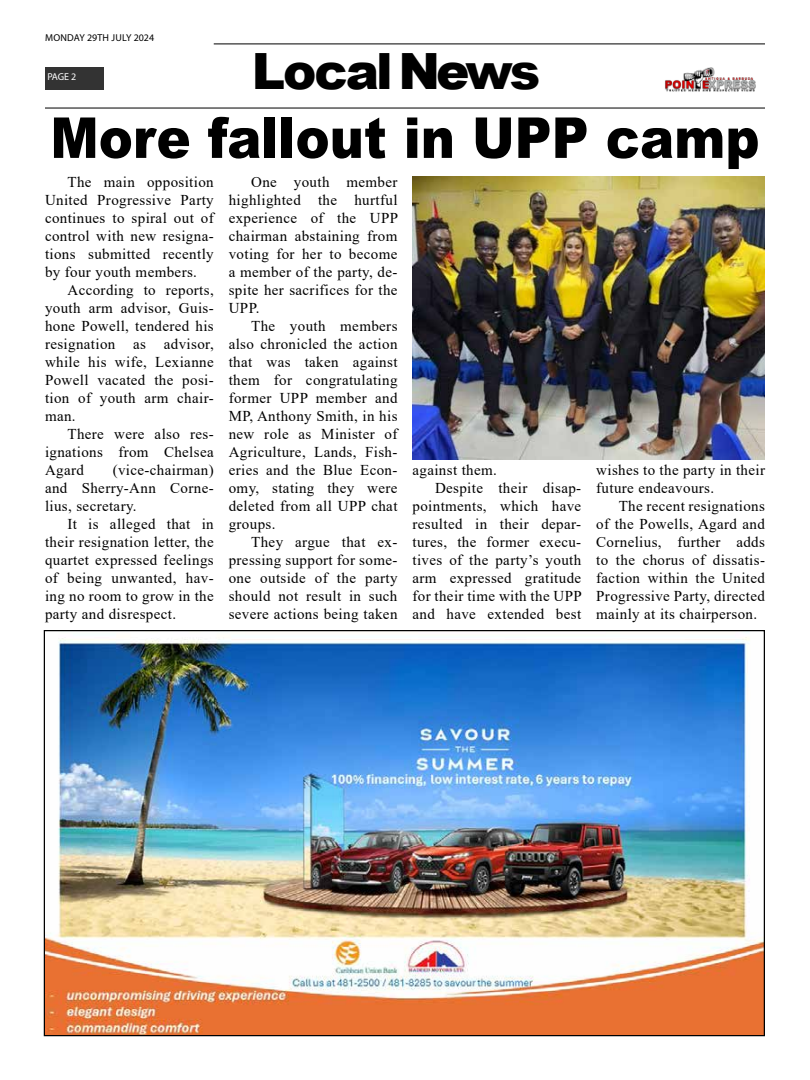
<style>
.page{position:relative;width:810px;height:1080px;background:#fff}
.page>*{position:absolute;margin:0;border:0;box-sizing:border-box;transform-origin:0 0}
.t1{font:900 56.5px "Arial";color:#000;scale:.91 1}
.t2{font:900 50px "Arial";letter-spacing:-.06em;color:#000}
.t3{font:15px/18px "Times New Roman";letter-spacing:.025em;color:#000;text-align:justify}
.t4{font:10px "Myriad Pro";letter-spacing:.01em;color:#000}
.t5{font:10px "Myriad Pro";color:#fff}
</style>
<div class="page">
<hr style="left:214px;top:43px;width:551px;height:2px;background:#333">
<div style="left:45px;top:67px;width:58px;height:22px;background:#333"></div>
<img style="left:665px;top:67px;width:91px;height:25px">
<hr style="left:45px;top:107px;width:720px;height:2px;background:#333">
<img style="left:46px;top:637px;width:717px;height:397px">
<img style="left:412px;top:177px;width:353px;height:282px">
<p class="t4" style="left:45px;top:31px;width:111px">MONDAY 29TH JULY 2024</p>
<p class="t5" style="left:47px;top:71px;width:31px">PAGE 2</p>
<h2 class="t2" style="left:252px;top:35px;width:290px">Local News</h2>
<h1 class="t1" style="left:50px;top:97px;width:781px">More fallout in UPP camp</h1>
<p class="t3" style="left:45px;top:172px;width:170px;text-indent:22px">The main opposition United Progressive Party continues to spiral out of control with new resigna&shy;tions submitted recently by four youth members.</p>
<p class="t3" style="left:45px;top:280px;width:170px;text-indent:22px">According to reports, youth arm advisor, Guis&shy;hone Powell, tendered his resignation as advisor, while his wife, Lexianne Powell vacated the posi&shy;tion of youth arm chair&shy;man.</p>
<p class="t3" style="left:45px;top:424px;width:170px;text-indent:22px">There were also res&shy;ignations from Chelsea Agard</p>
<p class="t3" style="left:45px;top:460px;width:170px;text-indent:68px">(vice-chairman) and Sherry-Ann Corne&shy;lius, secretary.</p>
<p class="t3" style="left:45px;top:514px;width:170px;text-indent:22px">It is alleged that in their resignation letter, the quartet expressed feelings of being unwanted, hav&shy;ing no room to grow in the party and disrespect.</p>
<p class="t3" style="left:229px;top:172px;width:171px;text-indent:22px">One youth member highlighted the hurtful experience of the UPP chairman abstaining from voting for her to become a member of the party, de&shy;spite her sacrifices for the UPP.</p>
<p class="t3" style="left:229px;top:316px;width:170px;text-indent:22px">The youth members also chronicled the action that was taken against them for congratulating former UPP member and MP, Anthony Smith, in his new role as Minister of Agriculture, Lands, Fish&shy;eries and the Blue Econ&shy;omy, stating they were deleted from all UPP chat groups.</p>
<p class="t3" style="left:229px;top:532px;width:170px;text-indent:22px">They argue that ex&shy;pressing support for some&shy;one outside of the party should not result in such severe actions being taken</p>
<p class="t3" style="left:412px;top:461px;width:86px">against them.</p>
<p class="t3" style="left:435px;top:479px;width:148px">Despite their disap-</p>
<p class="t3" style="left:412px;top:497px;width:170px">pointments, which have</p>
<p class="t3" style="left:412px;top:515px;width:170px">resulted in their depar-</p>
<p class="t3" style="left:412px;top:533px;width:170px">tures, the former execu-</p>
<p class="t3" style="left:412px;top:551px;width:170px">tives of the party’s youth</p>
<p class="t3" style="left:412px;top:569px;width:170px">arm expressed gratitude</p>
<p class="t3" style="left:412px;top:587px;width:171px">for their time with the UPP</p>
<p class="t3" style="left:412px;top:605px;width:170px">and have extended best</p>
<p class="t3" style="left:596px;top:461px;width:170px">wishes to the party in their future endeavours.</p>
<p class="t3" style="left:596px;top:497px;width:170px;text-indent:22px">The recent resignations of the Powells, Agard and Cornelius, further adds to the chorus of dissatis&shy;faction within the United Progressive Party, directed mainly at its chairperson.</p>
</div>
